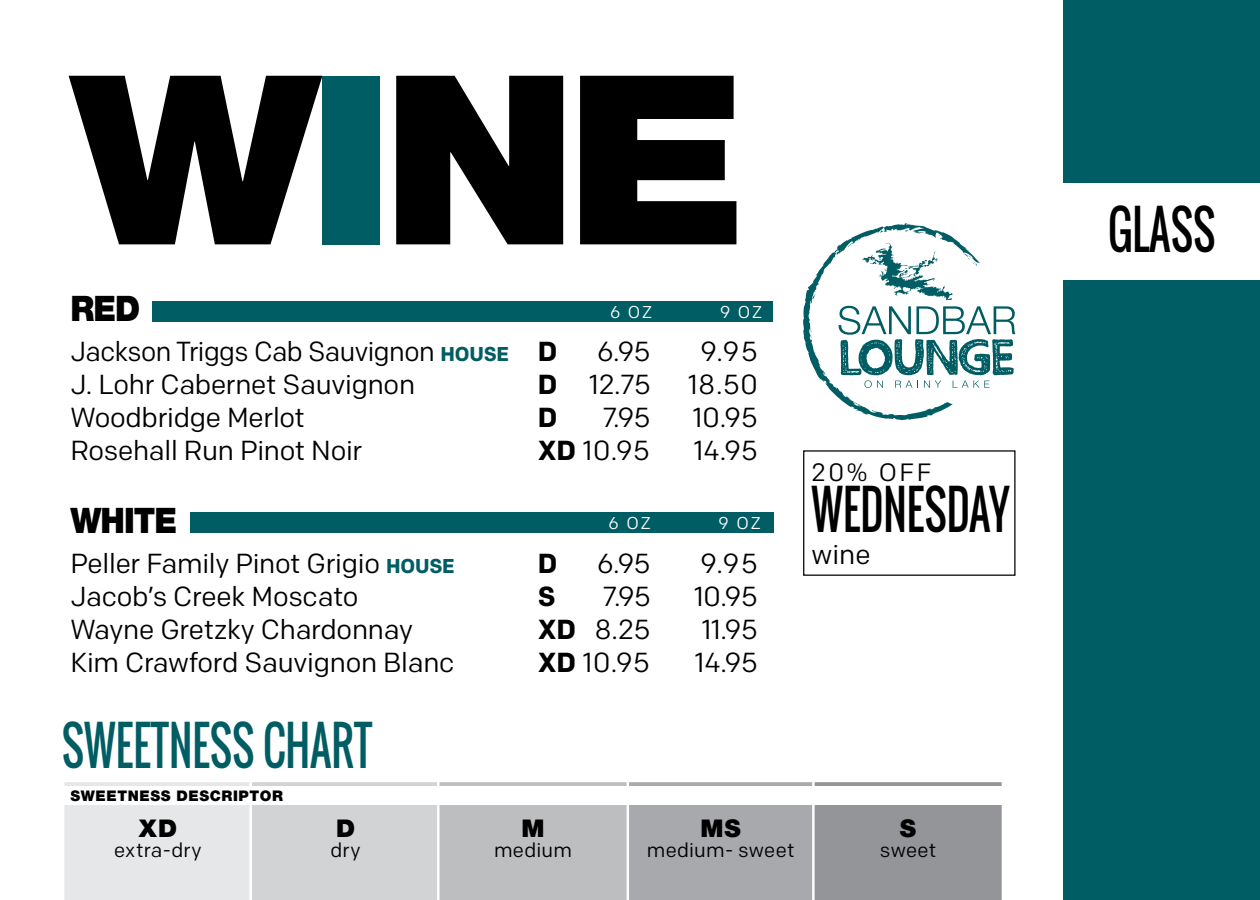
<style>
.page{position:relative;width:1260px;height:900px;background:#fff}
.page>*{position:absolute;margin:0;border:0;box-sizing:border-box;transform-origin:0 0}
.t1{font:900 236.25px "Helvetica Neue";color:#000;scale:1.1 1}
.t2{font:52px "Oswald";color:#000;scale:.8 1}
.t3{font:52px "Oswald";color:#005d63;scale:.8 1}
.t4{font:900 35.25px "Helvetica Neue";letter-spacing:-.03em;color:#000;scale:.92 1}
.t5{font:27.5px "Colfax";letter-spacing:-.01em;color:#000}
.t6{font:700 27.5px "Colfax";color:#000}
.t7{font:25px "Colfax";color:#000}
.t8{font:900 24.5px "Helvetica Neue";color:#000}
.t9{font:20px "Colfax";letter-spacing:.01em;color:#000}
.t10{font:17px "Colfax";letter-spacing:.09em;color:#fff}
.t11{font:900 14.75px "Helvetica Neue";letter-spacing:.04em;color:#000}
.s1{color:#005d63}
.s2{font-weight:700;font-size:20px;color:#005d63}
.s3{font-weight:700}
</style>
<div class="page">
<div style="left:1064px;top:281px;width:196px;height:619px;background:#005d63"></div>
<div style="left:1064px;top:0;width:196px;height:182px;background:#005d63"></div>
<div style="left:803px;top:450px;width:213px;height:126px;border:1px solid #000"></div>
<svg style="left:64px;top:782px;width:938px;height:118px;background:#bdbfc1"></svg>
<div style="left:58px;top:787px;width:946px;height:18px;background:#fff"></div>
<div style="left:152px;top:301px;width:620px;height:20px;background:#005d63"></div>
<div style="left:190px;top:513px;width:583px;height:20px;background:#005d63"></div>
<svg style="left:803px;top:223px;width:213px;height:197px"></svg>
<h1 class="t1" style="left:70px;top:19px;width:618px">W<span class="s1">I</span>NE</h1>
<p class="t4" style="left:70px;top:288px;width:77px">RED</p>
<p class="t10" style="left:610px;top:301px;width:44px">6 OZ</p>
<p class="t10" style="left:720px;top:301px;width:44px">9 OZ</p>
<p class="t5" style="left:70px;top:335px;width:488px">Jackson Triggs Cab Sauvignon <span class="s2">HOUSE</span> <span class="s3">D</span></p>
<p class="t5" style="left:597px;top:335px;width:55px">6.95</p>
<p class="t5" style="left:700px;top:335px;width:59px">9.95</p>
<p class="t5" style="left:70px;top:368px;width:346px">J. Lohr Cabernet Sauvignon</p>
<p class="t5" style="left:538px;top:368px;width:115px"><span class="s3">D</span> 12.75</p>
<p class="t5" style="left:688px;top:368px;width:71px">18.50</p>
<p class="t5" style="left:70px;top:401px;width:236px">Woodbridge Merlot</p>
<p class="t6" style="left:538px;top:401px;width:21px">D</p>
<p class="t5" style="left:602px;top:401px;width:50px">7.95</p>
<p class="t5" style="left:693px;top:401px;width:67px">10.95</p>
<p class="t5" style="left:70px;top:434px;width:293px">Rosehall Run Pinot Noir</p>
<p class="t5" style="left:538px;top:434px;width:113px"><span class="s3">XD</span> 10.95</p>
<p class="t5" style="left:694px;top:434px;width:66px">14.95</p>
<p class="t4" style="left:70px;top:499px;width:118px">WHITE</p>
<p class="t10" style="left:609px;top:513px;width:44px">6 OZ</p>
<p class="t10" style="left:719px;top:513px;width:44px">9 OZ</p>
<p class="t5" style="left:70px;top:546px;width:386px">Peller Family Pinot Grigio <span class="s2">HOUSE</span></p>
<p class="t6" style="left:538px;top:546px;width:21px">D</p>
<p class="t5" style="left:597px;top:546px;width:55px">6.95</p>
<p class="t5" style="left:700px;top:546px;width:59px">9.95</p>
<p class="t5" style="left:70px;top:579px;width:290px">Jacob’s Creek Moscato</p>
<p class="t6" style="left:538px;top:579px;width:19px">S</p>
<p class="t5" style="left:602px;top:579px;width:50px">7.95</p>
<p class="t5" style="left:694px;top:579px;width:65px">10.95</p>
<p class="t5" style="left:70px;top:612px;width:344px">Wayne Gretzky Chardonnay</p>
<p class="t5" style="left:538px;top:612px;width:114px"><span class="s3">XD</span> 8.25</p>
<p class="t5" style="left:702px;top:612px;width:58px">11.95</p>
<p class="t5" style="left:70px;top:645px;width:386px">Kim Crawford Sauvignon Blanc</p>
<p class="t5" style="left:538px;top:645px;width:113px"><span class="s3">XD</span> 10.95</p>
<p class="t5" style="left:695px;top:645px;width:65px">14.95</p>
<h2 class="t3" style="left:62px;top:706px;width:389px">SWEETNESS CHART</h2>
<p class="t11" style="left:70px;top:787px;width:214px">SWEETNESS DESCRIPTOR</p>
<p class="t8" style="left:139px;top:813px;width:40px">XD</p>
<p class="t9" style="left:114px;top:838px;width:89px">extra-dry</p>
<p class="t8" style="left:336px;top:813px;width:21px">D</p>
<p class="t9" style="left:330px;top:838px;width:32px">dry</p>
<p class="t8" style="left:522px;top:813px;width:25px">M</p>
<p class="t9" style="left:494px;top:838px;width:80px">medium</p>
<p class="t8" style="left:700px;top:813px;width:42px">MS</p>
<p class="t9" style="left:647px;top:838px;width:149px">medium- sweet</p>
<p class="t7" style="left:811px;top:456px;width:122px">20% OFF</p>
<h2 class="t2" style="left:812px;top:471px;width:249px">WEDNESDAY</h2>
<p class="t5" style="left:812px;top:538px;width:61px">wine</p>
<p class="t8" style="left:900px;top:813px;width:18px">S</p>
<p class="t9" style="left:880px;top:838px;width:58px">sweet</p>
<h2 class="t2" style="left:1108px;top:190px;width:135px">GLASS</h2>
</div>
